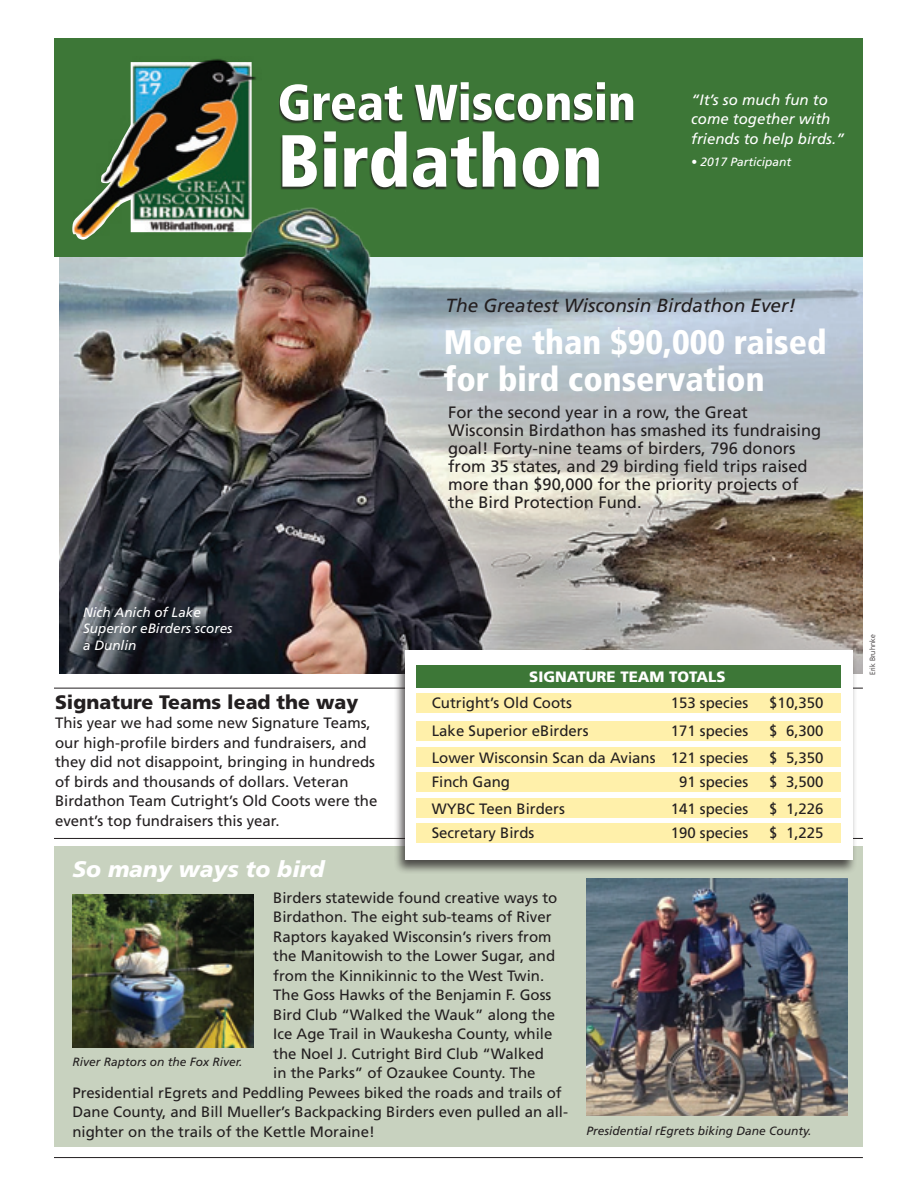
<style>
.page{position:relative;width:918px;height:1188px;background:#fff}
.page>*{position:absolute;margin:0;border:0;box-sizing:border-box;transform-origin:0 0}
.t1{font:900 condensed 73.65px "Frutiger";color:#fff}
.t2{font:900 condensed 50.4px "Frutiger";color:#fff}
.t3{font:900 condensed 34.05px/36.8px "Frutiger";color:#fff}
.t4{font:italic 900 22.5px "Frutiger";color:#fff}
.t5{font:900 19.5px "Frutiger";color:#231f20}
.t6{font:italic 19.05px "Frutiger";color:#231f20}
.t7{font:16.5px/18px "Frutiger";color:#231f20}
.t8{font:15px/19.5px "Frutiger";color:#231f20}
.t9{font:italic 15px/19.5px "Frutiger";color:#fff}
.t10{font:900 15px "Frutiger";color:#fff}
.t11{font:italic 13.5px/16.5px "Frutiger";color:#fff}
.t12{font:italic 12px "Frutiger";color:#231f20}
.t13{font:italic 12px "Frutiger";color:#fff}
.t14{font:300 7.5px "Frutiger";color:#231f20}
</style>
<div class="page">
<hr style="left:54px;top:838px;width:809px;height:1px;background:#231f20">
<img style="left:59px;top:257px;width:804px;height:416px">
<hr style="left:54px;top:688px;width:809px;height:1px;background:#231f20">
<div style="left:54px;top:847px;width:809px;height:300px;background:#c8d2bf"></div>
<div style="left:394px;top:648px;width:463px;height:226px;background:#231f20;opacity:.75"></div>
<div style="left:405px;top:650px;width:447px;height:210px;background:#fff"></div>
<div style="left:416px;top:721px;width:424px;height:20px;background:#fff0aa"></div>
<div style="left:416px;top:798px;width:424px;height:20px;background:#fff0aa"></div>
<div style="left:416px;top:823px;width:424px;height:20px;background:#fff0aa"></div>
<div style="left:416px;top:747px;width:424px;height:20px;background:#fff0aa"></div>
<div style="left:416px;top:693px;width:424px;height:20px;background:#fff0aa"></div>
<div style="left:54px;top:39px;width:809px;height:218px;background:#3d7737"></div>
<div style="left:279px;top:84px;width:354px;height:105px;background:#231f20;opacity:.75"></div>
<div style="left:416px;top:666px;width:424px;height:22px;background:#3d7737"></div>
<hr style="left:54px;top:1157px;width:809px;height:1px;background:#231f20">
<img style="left:73px;top:59px;width:183px;height:178px">
<img style="left:180px;top:197px;width:219px;height:179px">
<img style="left:586px;top:878px;width:262px;height:238px">
<img style="left:72px;top:894px;width:182px;height:153px">
<div style="left:416px;top:772px;width:424px;height:20px;background:#fff0aa"></div>
<h2 class="t2" style="left:278px;top:72px;width:360px">Great Wisconsin</h2>
<h1 class="t1" style="left:278px;top:117px;width:327px">Birdathon</h1>
<p class="t9" style="left:691px;top:89px;width:155px">“It’s so much fun to come together with friends to help birds.”</p>
<p class="t13" style="left:691px;top:155px;width:102px">• 2017 Participant</p>
<p class="t6" style="left:446px;top:294px;width:352px">The Greatest Wisconsin Birdathon Ever!</p>
<h3 class="t3" style="left:444px;top:324px;width:384px">More than $90,000 raised for bird conservation</h3>
<p class="t11" style="left:83px;top:604px;width:151px">Nich Anich of Lake<br>Superior eBirders scores a Dunlin</p>
<h3 class="t5" style="left:55px;top:690px;width:305px">Signature Teams lead the way</h3>
<p class="t8" style="left:55px;top:713px;width:324px">This year we had some new Signature Teams, our high-profile birders and fundraisers, and they did not disappoint, bringing in hundreds of birds and thousands of dollars. Veteran Birdathon Team Cutright’s Old Coots were the event’s top fundraisers this year.</p>
<p class="t7" style="left:448px;top:403px;width:375px">For the second year in a row, the Great Wisconsin Birdathon has smashed its fundraising goal! Forty-nine teams of birders, 796 donors from 35 states, and 29 birding field trips raised more than $90,000 for the priority projects of the Bird Protection Fund.</p>
<p class="t10" style="left:529px;top:668px;width:196px">Signature Team Totals</p>
<p class="t8" style="left:432px;top:693px;width:142px">Cutright’s Old Coots</p>
<p class="t8" style="left:671px;top:693px;width:79px">153 species</p>
<p class="t8" style="left:769px;top:693px;width:56px">$10,350</p>
<p class="t8" style="left:432px;top:720px;width:158px">Lake Superior eBirders</p>
<p class="t8" style="left:671px;top:720px;width:79px">171 species</p>
<p class="t8" style="left:769px;top:720px;width:56px">$ 6,300</p>
<p class="t8" style="left:432px;top:748px;width:318px">Lower Wisconsin Scan da Avians 121 species</p>
<p class="t8" style="left:769px;top:748px;width:56px">$ 5,350</p>
<p class="t8" style="left:432px;top:772px;width:80px">Finch Gang</p>
<p class="t8" style="left:679px;top:772px;width:71px">91 species</p>
<p class="t8" style="left:769px;top:772px;width:56px">$ 3,500</p>
<p class="t8" style="left:432px;top:799px;width:135px">WYBC Teen Birders</p>
<p class="t8" style="left:671px;top:799px;width:79px">141 species</p>
<p class="t8" style="left:769px;top:799px;width:56px">$ 1,226</p>
<p class="t8" style="left:432px;top:823px;width:104px">Secretary Birds</p>
<p class="t8" style="left:671px;top:823px;width:79px">190 species</p>
<p class="t8" style="left:769px;top:823px;width:56px">$ 1,225</p>
<h3 class="t4" style="left:72px;top:856px;width:254px">So many ways to bird</h3>
<p class="t8" style="left:273px;top:888px;width:286px">Birders statewide found creative ways to</p>
<p class="t8" style="left:273px;top:907px;width:280px">Birdathon. The eight sub-teams of River</p>
<p class="t8" style="left:273px;top:927px;width:280px">Raptors kayaked Wisconsin’s rivers from</p>
<p class="t8" style="left:273px;top:946px;width:284px">the Manitowish to the Lower Sugar, and</p>
<p class="t8" style="left:273px;top:966px;width:273px">from the Kinnikinnic to the West Twin.</p>
<p class="t8" style="left:273px;top:985px;width:280px">The Goss Hawks of the Benjamin F. Goss</p>
<p class="t8" style="left:273px;top:1005px;width:284px">Bird Club “Walked the Wauk” along the</p>
<p class="t8" style="left:273px;top:1024px;width:281px">Ice Age Trail in Waukesha County, while</p>
<p class="t8" style="left:273px;top:1044px;width:272px">the Noel J. Cutright Bird Club “Walked</p>
<p class="t8" style="left:273px;top:1063px;width:264px">in the Parks” of Ozaukee County. The</p>
<p class="t8" style="left:72px;top:1083px;width:491px">Presidential rEgrets and Peddling Pewees biked the roads and trails of</p>
<p class="t8" style="left:72px;top:1102px;width:497px">Dane County, and Bill Mueller’s Backpacking Birders even pulled an all-</p>
<p class="t8" style="left:72px;top:1122px;width:304px">nighter on the trails of the Kettle Moraine!</p>
<p class="t12" style="left:72px;top:1054px;width:172px">River Raptors on the Fox River.</p>
<p class="t12" style="left:586px;top:1124px;width:227px">Presidential rEgrets biking Dane County.</p>
<p class="t14" style="left:868px;top:675px;width:42px;rotate:-90deg">Erik Bruhnke</p>
</div>
